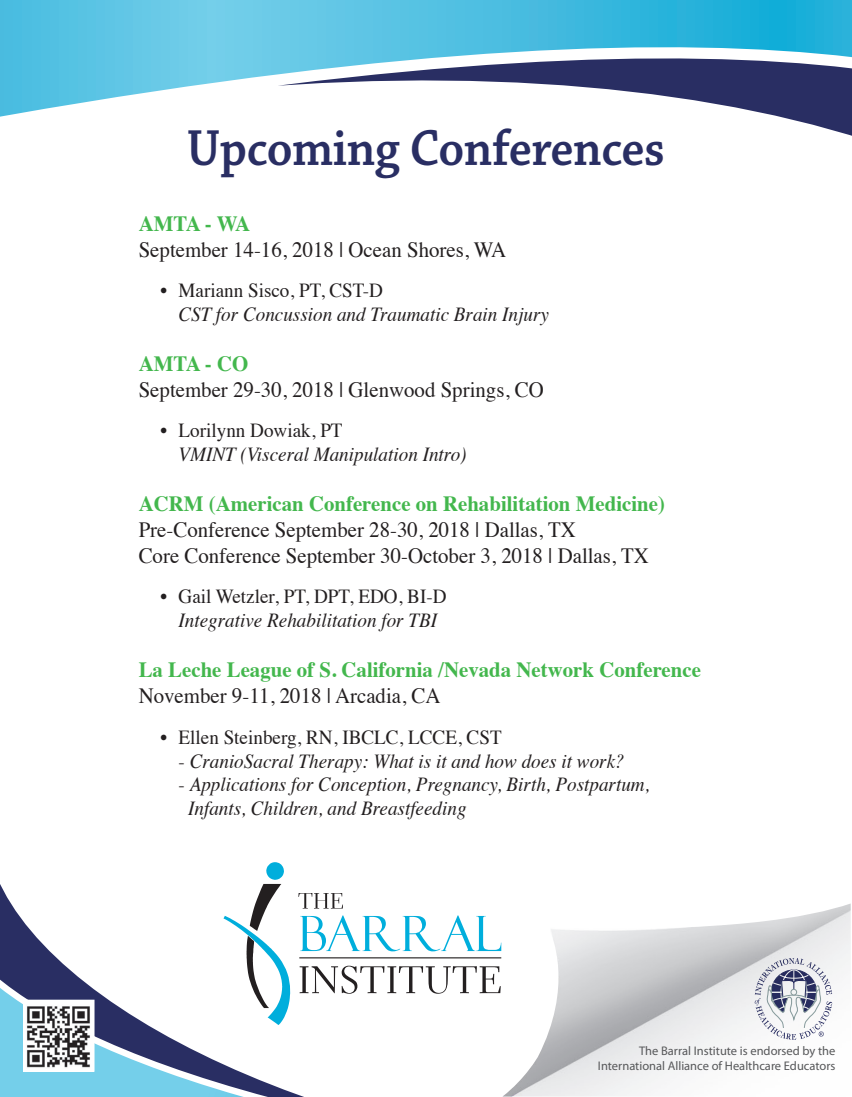
<style>
.page{position:relative;width:852px;height:1097px;background:#fff}
.page>*{position:absolute;margin:0;border:0;box-sizing:border-box;transform-origin:0 0}
.t1{font:600 53.38px "Chaparral Pro";letter-spacing:-.01em;color:#292e63;scale:.93 1}
.t2{font:21.7px/26.1px "Times";color:#231f20;scale:.96 1}
.t3{font:700 21.7px "Times";color:#43b74d;scale:.96 1}
.t4{font:italic 19.95px/24px "Times";color:#231f20;scale:.96 1}
.t5{font:19.95px "Times";color:#231f20;scale:.96 1}
.t6{font:12.42px/15px "Myriad Pro";color:#57585a;text-align:right}
.s1{font-style:normal}
</style>
<div class="page">
<svg style="left:0;top:0;width:852px;height:136px"></svg>
<svg style="left:0;top:1062px;width:301px;height:34px"></svg>
<svg style="left:0;top:884px;width:418px;height:178px"></svg>
<img style="left:503px;top:904px;width:347px;height:192px">
<div style="left:747px;top:949px;width:93px;height:98px;background:#f3f4f4;border-radius:50%"></div>
<svg style="left:755px;top:957px;width:77px;height:82px"></svg>
<svg style="left:300px;top:965px;width:201px;height:28px"></svg>
<svg style="left:298px;top:892px;width:45px;height:16px"></svg>
<hr style="left:299px;top:957px;width:202px;height:1px;background:#231f20">
<svg style="left:300px;top:915px;width:201px;height:36px"></svg>
<svg style="left:223px;top:862px;width:67px;height:162px"></svg>
<img style="left:26px;top:1002px;width:66px;height:66px">
<div style="left:23px;top:999px;width:72px;height:72px;border:2px solid #fff"></div>
<h1 class="t1" style="left:187px;top:118px;width:515px">Upcoming Conferences</h1>
<p class="t3" style="left:139px;top:202px;width:118px">AMTA - WA</p>
<p class="t2" style="left:139px;top:234px;width:384px">September 14-16, 2018 | Ocean Shores, WA</p>
<p class="t5" style="left:160px;top:271px;width:233px">• Mariann Sisco, PT, CST-D</p>
<p class="t4" style="left:178px;top:301px;width:387px">CST for Concussion and Traumatic Brain Injury</p>
<p class="t3" style="left:139px;top:342px;width:116px">AMTA - CO</p>
<p class="t2" style="left:139px;top:374px;width:423px">September 29-30, 2018 | Glenwood Springs, CO</p>
<p class="t5" style="left:160px;top:411px;width:191px">• Lorilynn Dowiak, PT</p>
<p class="t4" style="left:178px;top:441px;width:302px">VMINT (Visceral Manipulation Intro)</p>
<p class="t3" style="left:139px;top:482px;width:550px">ACRM (American Conference on Rehabilitation Medicine)</p>
<p class="t2" style="left:139px;top:514px;width:533px">Pre-Conference September 28-30, 2018 | Dallas, TX<br>Core Conference September 30-October 3, 2018 | Dallas, TX</p>
<p class="t5" style="left:160px;top:578px;width:300px">• Gail Wetzler, PT, DPT, EDO, BI-D</p>
<p class="t4" style="left:178px;top:607px;width:271px">Integrative Rehabilitation for TBI</p>
<p class="t3" style="left:139px;top:649px;width:587px">La Leche League of S. California /Nevada Network Conference</p>
<p class="t2" style="left:139px;top:681px;width:316px">November 9-11, 2018 | Arcadia, CA</p>
<p class="t5" style="left:160px;top:718px;width:357px">• Ellen Steinberg, RN, IBCLC, LCCE, CST</p>
<p class="t4" style="left:178px;top:747px;width:466px"><span class="s1">-</span> CranioSacral Therapy: What is it and how does it work?</p>
<p class="t4" style="left:188px;top:771px;width:482px;text-indent:-10px"><span class="s1">-</span> Applications for Conception, Pregnancy, Birth, Postpartum,<br>Infants, Children, and Breastfeeding</p>
<p class="t6" style="left:598px;top:1043px;width:239px">The Barral Institute is endorsed by the<br>International Alliance of Healthcare Educators</p>
</div>
